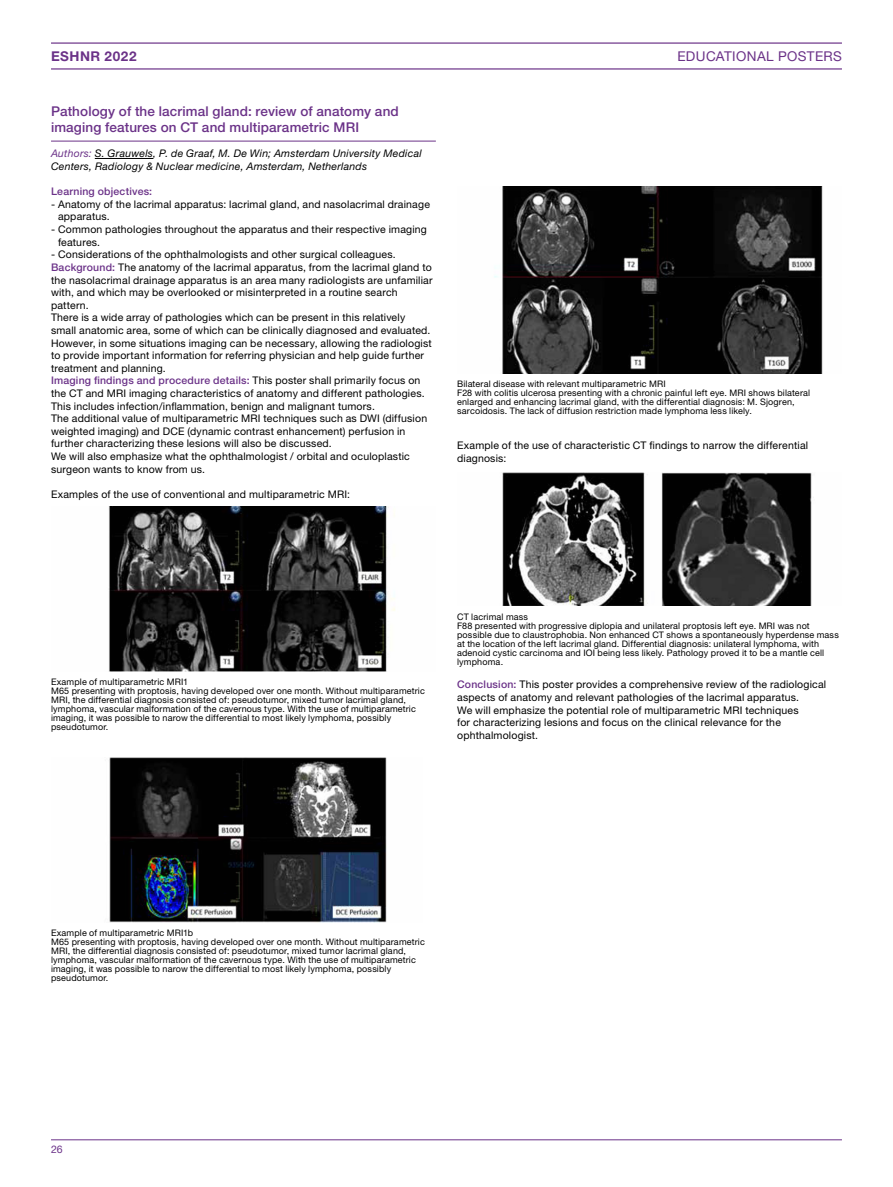
<style>
.page{position:relative;width:893px;height:1187px;background:#fff}
.page>*{position:absolute;margin:0;border:0;box-sizing:border-box;transform-origin:0 0}
.t1{font:13.5px/16.2px "Helvetica Neue LT Std Md 25";letter-spacing:.01em;color:#6b3288}
.t2{font:13.5px "Helvetica Neue LT Std Roman 46";letter-spacing:.03em;color:#6b3288}
.t3{font:13.5px "Helvetica Neue LT Std Bd 27";letter-spacing:.04em;color:#6b3288}
.t4{font:10.5px/12.6px "Helvetica Neue LT Std Roman 47";letter-spacing:.015em;color:#000}
.t5{font:10.5px/12.6px "Helvetica Neue LT Std It 23";letter-spacing:.025em;color:#000}
.t6{font:10.5px "Helvetica Neue LT Std Md 25";letter-spacing:.02em;color:#6b3288}
.t7{font:10.5px "Helvetica Neue LT Std Roman 47";color:#6b3288}
.t8{font:9px/9px "Helvetica Neue LT Std Roman 47";letter-spacing:.015em;color:#000}
.s1{color:#6b3288}
.s2{font-family:"Helvetica Neue LT Std Md 25";color:#6b3288}
.s3{font-family:"Helvetica Neue LT Std Roman 47";color:#000}
</style>
<div class="page">
<hr style="left:51px;top:42px;width:791px;height:2px;background:#6b3288">
<hr style="left:51px;top:68px;width:791px;height:2px;background:#6b3288">
<hr style="left:51px;top:1139px;width:791px;height:1px;background:#6b3288">
<hr style="left:51px;top:141px;width:385px;height:1px;background:#6b3288">
<hr style="left:95px;top:158px;width:58px;height:1px;background:#000">
<img style="left:108px;top:506px;width:287px;height:165px">
<img style="left:494px;top:186px;width:329px;height:187px">
<img style="left:502px;top:472px;width:310px;height:133px">
<img style="left:109px;top:757px;width:278px;height:165px">
<p class="t3" style="left:51px;top:47px;width:87px">ESHNR 2022</p>
<p class="t2" style="left:677px;top:48px;width:166px">EDUCATIONAL POSTERS</p>
<p class="t1" style="left:51px;top:103px;width:349px">Pathology of the lacrimal gland: review of anatomy and imaging features on CT and multiparametric MRI</p>
<p class="t5" style="left:51px;top:147px;width:372px"><span class="s1">Authors:</span> S. Grauwels, P. de Graaf, M. De Win; Amsterdam University Medical<br>Centers, Radiology &amp; Nuclear medicine, Amsterdam, Netherlands</p>
<p class="t6" style="left:51px;top:185px;width:103px">Learning objectives:</p>
<p class="t4" style="left:58px;top:198px;width:373px;text-indent:-7px">- Anatomy of the lacrimal apparatus: lacrimal gland, and nasolacrimal drainage apparatus.</p>
<p class="t4" style="left:58px;top:223px;width:370px;text-indent:-7px">- Common pathologies throughout the apparatus and their respective imaging features.</p>
<p class="t4" style="left:51px;top:248px;width:383px">- Considerations of the ophthalmologists and other surgical colleagues.<br><span class="s2">Background:</span> The anatomy of the lacrimal apparatus, from the lacrimal gland to the nasolacrimal drainage apparatus is an area many radiologists are unfamiliar with, and which may be overlooked or misinterpreted in a routine search pattern.<br>There is a wide array of pathologies which can be present in this relatively small anatomic area, some of which can be clinically diagnosed and evaluated.<br>However, in some situations imaging can be necessary, allowing the radiologist to provide important information for referring physician and help guide further treatment and planning.</p>
<p class="t6" style="left:51px;top:374px;width:371px">Imaging findings and procedure details: <span class="s3">This poster shall primarily focus on</span></p>
<p class="t4" style="left:51px;top:387px;width:378px">the CT and MRI imaging characteristics of anatomy and different pathologies.<br>This includes infection/inflammation, benign and malignant tumors.<br>The additional value of multiparametric MRI techniques such as DWI (diffusion weighted imaging) and DCE (dynamic contrast enhancement) perfusion in further characterizing these lesions will also be discussed.<br>We will also emphasize what the ophthalmologist / orbital and oculoplastic surgeon wants to know from us.</p>
<p class="t4" style="left:51px;top:487px;width:301px">Examples of the use of conventional and multiparametric MRI:</p>
<p class="t8" style="left:457px;top:379px;width:355px">Bilateral disease with relevant multiparametric MRI<br>F28 with colitis ulcerosa presenting with a chronic painful left eye. MRI shows bilateral enlarged and enhancing lacrimal gland, with the differential diagnosis: M. Sjogren, sarcoidosis. The lack of diffusion restriction made lymphoma less likely.</p>
<p class="t4" style="left:457px;top:438px;width:353px">Example of the use of characteristic CT findings to narrow the differential diagnosis:</p>
<p class="t8" style="left:51px;top:677px;width:375px">Example of multiparametric MRI1<br>M65 presenting with proptosis, having developed over one month. Without multiparametric MRI, the differential diagnosis consisted of: pseudotumor, mixed tumor lacrimal gland, lymphoma, vascular malformation of the cavernous type. With the use of multiparametric imaging, it was possible to narow the differential to most likely lymphoma, possibly pseudotumor.</p>
<p class="t8" style="left:457px;top:612px;width:383px">CT lacrimal mass<br>F88 presented with progressive diplopia and unilateral proptosis left eye. MRI was not possible due to claustrophobia. Non enhanced CT shows a spontaneously hyperdense mass at the location of the left lacrimal gland. Differential diagnosis: unilateral lymphoma, with adenoid cystic carcinoma and IOI being less likely. Pathology proved it to be a mantle cell lymphoma.</p>
<p class="t4" style="left:457px;top:678px;width:371px"><span class="s2">Conclusion:</span> This poster provides a comprehensive review of the radiological aspects of anatomy and relevant pathologies of the lacrimal apparatus.<br>We will emphasize the potential role of multiparametric MRI techniques<br>for characterizing lesions and focus on the clinical relevance for the ophthalmologist.</p>
<p class="t8" style="left:51px;top:928px;width:375px">Example of multiparametric MRI1b<br>M65 presenting with proptosis, having developed over one month. Without multiparametric MRI, the differential diagnosis consisted of: pseudotumor, mixed tumor lacrimal gland, lymphoma, vascular malformation of the cavernous type. With the use of multiparametric imaging, it was possible to narow the differential to most likely lymphoma, possibly pseudotumor.</p>
<p class="t7" style="left:51px;top:1142px;width:13px">26</p>
</div>
